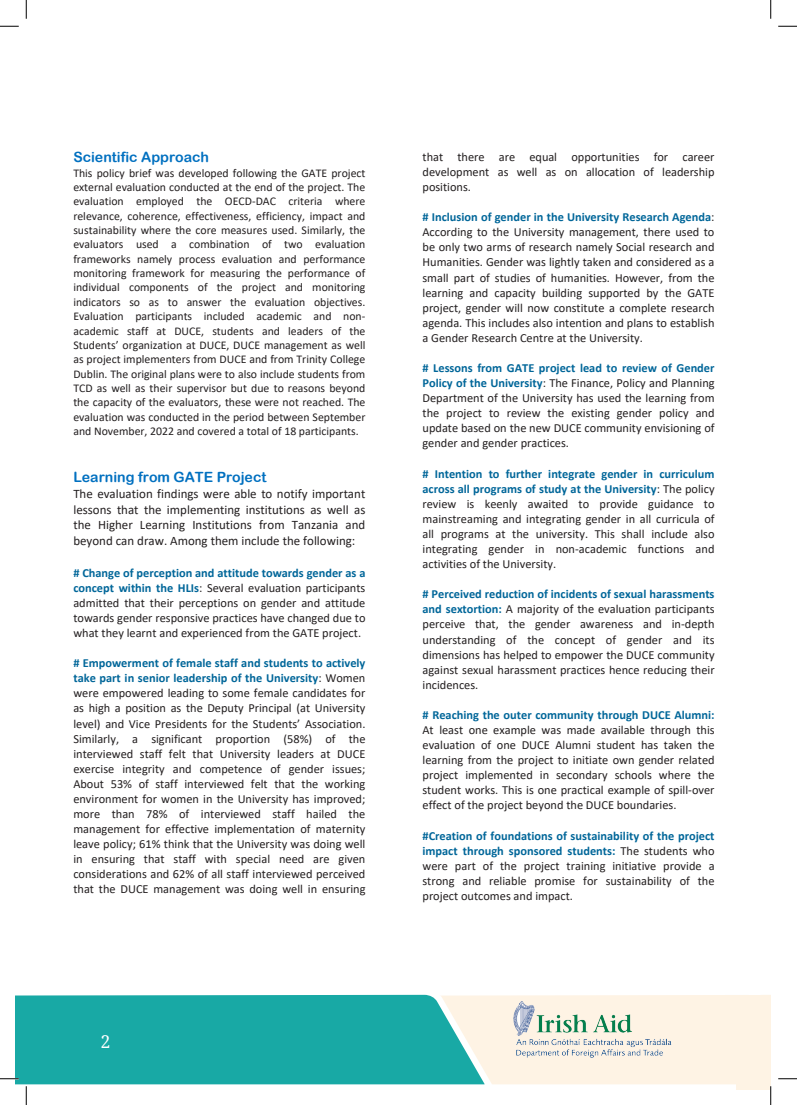
<style>
.page{position:relative;width:797px;height:1105px;background:#fff}
.page>*{position:absolute;margin:0;border:0;box-sizing:border-box;transform-origin:0 0}
.t1{font:17.5px "Droid Serif";color:#fff}
.t2{font:14.12px "Arial Rounded MT Bold";color:#0070c0}
.t3{font:12.88px/15.9px "Calibri";color:#231f20;text-align:justify}
.t4{font:12.38px/15.1px "Calibri";color:#231f20;text-align:justify}
.t5{font:11.75px/14.4px "Calibri";color:#231f20;text-align:justify}
.s1{font-weight:700;color:#069}
</style>
<div class="page">
<div style="left:16px;top:994px;width:414px;height:91px;background:#18a9a5"></div>
<svg style="left:0;top:25px;width:19px;height:2px"></svg>
<svg style="left:778px;top:25px;width:19px;height:2px"></svg>
<svg style="left:0;top:1078px;width:19px;height:1px"></svg>
<svg style="left:778px;top:1078px;width:19px;height:1px"></svg>
<svg style="left:25px;top:0;width:2px;height:19px"></svg>
<svg style="left:25px;top:1086px;width:2px;height:19px"></svg>
<svg style="left:770px;top:0;width:1px;height:19px"></svg>
<svg style="left:430px;top:995px;width:341px;height:110px"></svg>
<p class="t2" style="left:73px;top:149px;width:137px">Scientific Approach</p>
<p class="t5" style="left:73px;top:165px;width:293px">This policy brief was developed following the GATE project external evaluation conducted at the end of the project. The evaluation employed the OECD-DAC criteria where relevance, coherence, effectiveness, efficiency, impact and sustainability where the core measures used. Similarly, the evaluators used a combination of two evaluation frameworks namely process evaluation and performance monitoring framework for measuring the performance of individual components of the project and monitoring indicators so as to answer the evaluation objectives.<br>Evaluation participants included academic and non&shy;academic staff at DUCE, students and leaders of the Students’ organization at DUCE, DUCE management as well as project implementers from DUCE and from Trinity College Dublin. The original plans were to also include students from TCD as well as their supervisor but due to reasons beyond the capacity of the evaluators, these were not reached. The evaluation was conducted in the period between September and November, 2022 and covered a total of 18 participants.</p>
<p class="t2" style="left:73px;top:469px;width:195px">Learning from GATE Project</p>
<p class="t3" style="left:73px;top:485px;width:293px">The evaluation findings were able to notify important lessons that the implementing institutions as well as the Higher Learning Institutions from Tanzania and beyond can draw. Among them include the following:</p>
<p class="t4" style="left:73px;top:565px;width:294px"><span class="s1"># Change of perception and attitude towards gender as a concept within the HLIs</span>: Several evaluation participants admitted that their perceptions on gender and attitude towards gender responsive practices have changed due to what they learnt and experienced from the GATE project.</p>
<p class="t4" style="left:73px;top:655px;width:294px"><span class="s1"># Empowerment of female staff and students to actively take part in senior leadership of the University</span>: Women were empowered leading to some female candidates for as high a position as the Deputy Principal (at University level) and Vice Presidents for the Students’ Association.<br>Similarly, a significant proportion (58%) of the interviewed staff felt that University leaders at DUCE exercise integrity and competence of gender issues; About 53% of staff interviewed felt that the working environment for women in the University has improved; more than 78% of interviewed staff hailed the management for effective implementation of maternity leave policy; 61% think that the University was doing well in ensuring that staff with special need are given considerations and 62% of all staff interviewed perceived that the DUCE management was doing well in ensuring</p>
<h1 class="t1" style="left:101px;top:1030px;width:11px">2</h1>
<p class="t4" style="left:422px;top:149px;width:293px">that there are equal opportunities for career development as well as on allocation of leadership positions.</p>
<p class="t4" style="left:422px;top:209px;width:293px"><span class="s1"># Inclusion of gender in the University Research Agenda</span>:<br>According to the University management, there used to be only two arms of research namely Social research and Humanities. Gender was lightly taken and considered as a small part of studies of humanities. However, from the learning and capacity building supported by the GATE project, gender will now constitute a complete research agenda. This includes also intention and plans to establish a Gender Research Centre at the University.</p>
<p class="t4" style="left:422px;top:360px;width:294px"><span class="s1"># Lessons from GATE project lead to review of Gender Policy of the University</span>: The Finance, Policy and Planning Department of the University has used the learning from the project to review the existing gender policy and update based on the new DUCE community envisioning of gender and gender practices.</p>
<p class="t4" style="left:422px;top:466px;width:294px"><span class="s1"># Intention to further integrate gender in curriculum across all programs of study at the University</span>: The policy review is keenly awaited to provide guidance to mainstreaming and integrating gender in all curricula of all programs at the university. This shall include also integrating gender in non-academic functions and activities of the University.</p>
<p class="t4" style="left:422px;top:586px;width:293px"><span class="s1"># Perceived reduction of incidents of sexual harassments and sextortion:</span> A majority of the evaluation participants perceive that, the gender awareness and in-depth understanding of the concept of gender and its dimensions has helped to empower the DUCE community against sexual harassment practices hence reducing their incidences.</p>
<p class="t4" style="left:422px;top:707px;width:294px"><span class="s1"># Reaching the outer community through DUCE Alumni:<br></span>At least one example was made available through this evaluation of one DUCE Alumni student has taken the learning from the project to initiate own gender related project implemented in secondary schools where the student works. This is one practical example of spill-over effect of the project beyond the DUCE boundaries.</p>
<p class="t4" style="left:422px;top:828px;width:293px"><span class="s1">#Creation of foundations of sustainability of the project impact through sponsored students:</span> The students who were part of the project training initiative provide a strong and reliable promise for sustainability of the project outcomes and impact.</p>
</div>
